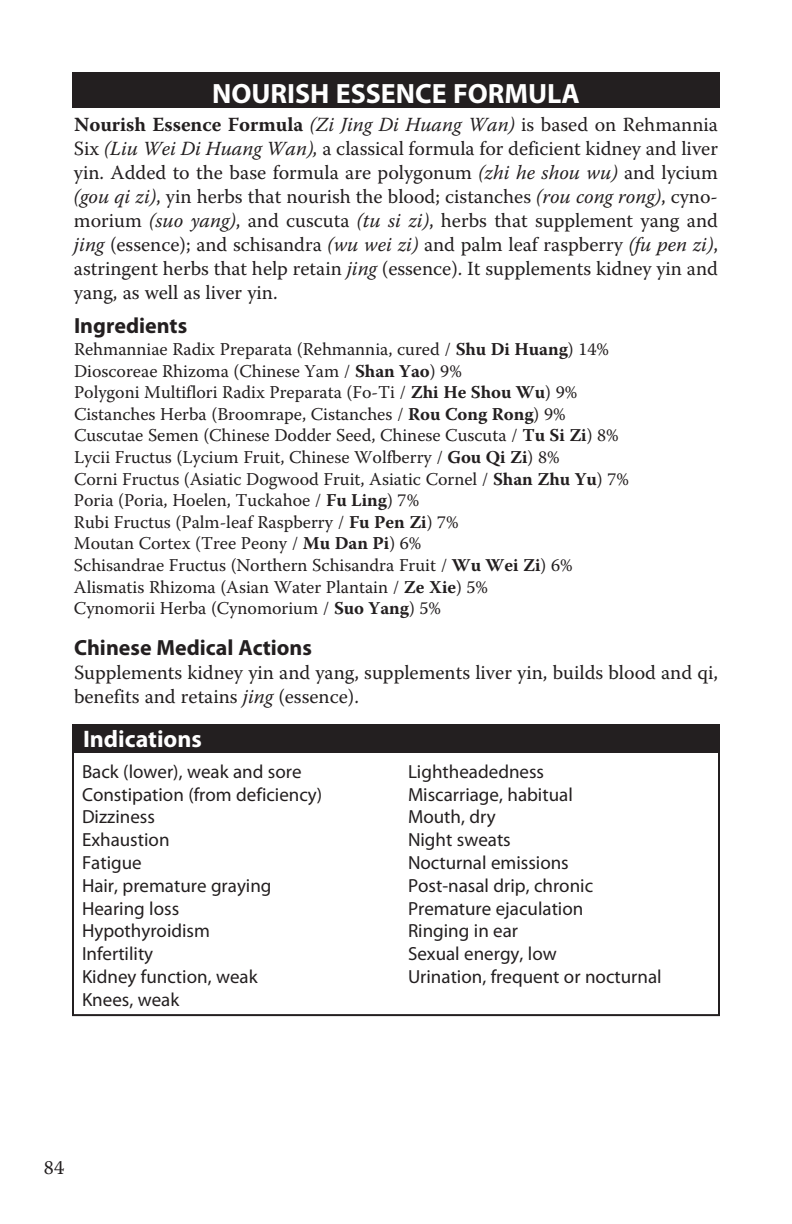
<style>
.page{position:relative;width:792px;height:1224px;background:#fff}
.page>*{position:absolute;margin:0;border:0;box-sizing:border-box;transform-origin:0 0}
.t1{font:700 28px "Myriad Pro";color:#fff}
.t2{font:700 24px "Myriad Pro";color:#fff}
.t3{font:700 22px "Myriad Pro";color:#231f20}
.t4{font:20px/24px "Warnock Pro";color:#231f20;text-align:justify}
.t5{font:19px/22.8px "Myriad Pro";color:#231f20}
.t6{font:18px/21.6px "Warnock Pro";color:#231f20}
.s1{font-weight:700}
.s2{font-style:italic}
</style>
<div class="page">
<div style="left:72px;top:72px;width:648px;height:36px;background:#231f20"></div>
<div style="left:72px;top:724px;width:648px;height:29px;background:#231f20"></div>
<h1 class="t1" style="left:212px;top:75px;width:369px">NOURISH ESSENCE FORMULA</h1>
<p class="t4" style="left:74px;top:112px;width:646px"><span class="s1">Nourish Essence Formula</span> <span class="s2">(Zi Jing Di Huang Wan)</span> is based on Rehmannia Six <span class="s2">(Liu Wei Di Huang Wan),</span> a classical formula for deficient kidney and liver yin. Added to the base formula are polygonum <span class="s2">(zhi he shou wu)</span> and lycium <span class="s2">(gou qi zi)</span>, yin herbs that nourish the blood; cistanches <span class="s2">(rou cong rong)</span>, cyno&shy;morium <span class="s2">(suo yang)</span>, and cuscuta <span class="s2">(tu si zi)</span>, herbs that supplement yang and <span class="s2">jing</span> (essence); and schisandra <span class="s2">(wu wei zi)</span> and palm leaf raspberry <span class="s2">(fu pen zi)</span>, astringent herbs that help retain <span class="s2">jing</span> (essence). It supplements kidney yin and yang, as well as liver yin.</p>
<p class="t3" style="left:74px;top:312px;width:115px">Ingredients</p>
<p class="t6" style="left:74px;top:338px;width:557px">Rehmanniae Radix Preparata (Rehmannia, cured / <span class="s1">Shu Di Huang</span>) 14% Dioscoreae Rhizoma (Chinese Yam / <span class="s1">Shan Yao</span>) 9%<br>Polygoni Multiflori Radix Preparata (Fo-Ti / <span class="s1">Zhi He Shou Wu</span>) 9% Cistanches Herba (Broomrape, Cistanches / <span class="s1">Rou Cong Rong</span>) 9% Cuscutae Semen (Chinese Dodder Seed, Chinese Cuscuta / <span class="s1">Tu Si Zi</span>) 8% Lycii Fructus (Lycium Fruit, Chinese Wolfberry / <span class="s1">Gou Qi Zi</span>) 8%<br>Corni Fructus (Asiatic Dogwood Fruit, Asiatic Cornel / <span class="s1">Shan Zhu Yu</span>) 7% Poria (Poria, Hoelen, Tuckahoe / <span class="s1">Fu Ling</span>) 7%<br>Rubi Fructus (Palm-leaf Raspberry / <span class="s1">Fu Pen Zi</span>) 7%<br>Moutan Cortex (Tree Peony / <span class="s1">Mu Dan Pi</span>) 6%<br>Schisandrae Fructus (Northern Schisandra Fruit / <span class="s1">Wu Wei Zi</span>) 6% Alismatis Rhizoma (Asian Water Plantain / <span class="s1">Ze Xie</span>) 5%<br>Cynomorii Herba (Cynomorium / <span class="s1">Suo Yang</span>) 5%</p>
<p class="t3" style="left:74px;top:633px;width:239px">Chinese Medical Actions</p>
<p class="t4" style="left:74px;top:660px;width:646px">Supplements kidney yin and yang, supplements liver yin, builds blood and qi, benefits and retains <span class="s2">jing</span> (essence).</p>
<h2 class="t2" style="left:83px;top:724px;width:120px">Indications</h2>
<p class="t5" style="left:82px;top:760px;width:242px">Back (lower), weak and sore<br>Constipation (from deficiency)<br>Dizziness<br>Exhaustion<br>Fatigue<br>Hair, premature graying<br>Hearing loss<br>Hypothyroidism<br>Infertility<br>Kidney function, weak<br>Knees, weak</p>
<p class="t5" style="left:408px;top:760px;width:255px">Lightheadedness<br>Miscarriage, habitual<br>Mouth, dry<br>Night sweats<br>Nocturnal emissions<br>Post-nasal drip, chronic<br>Premature ejaculation<br>Ringing in ear<br>Sexual energy, low<br>Urination, frequent or nocturnal</p>
<p class="t4" style="left:44px;top:1155px;width:22px">84</p>
</div>
